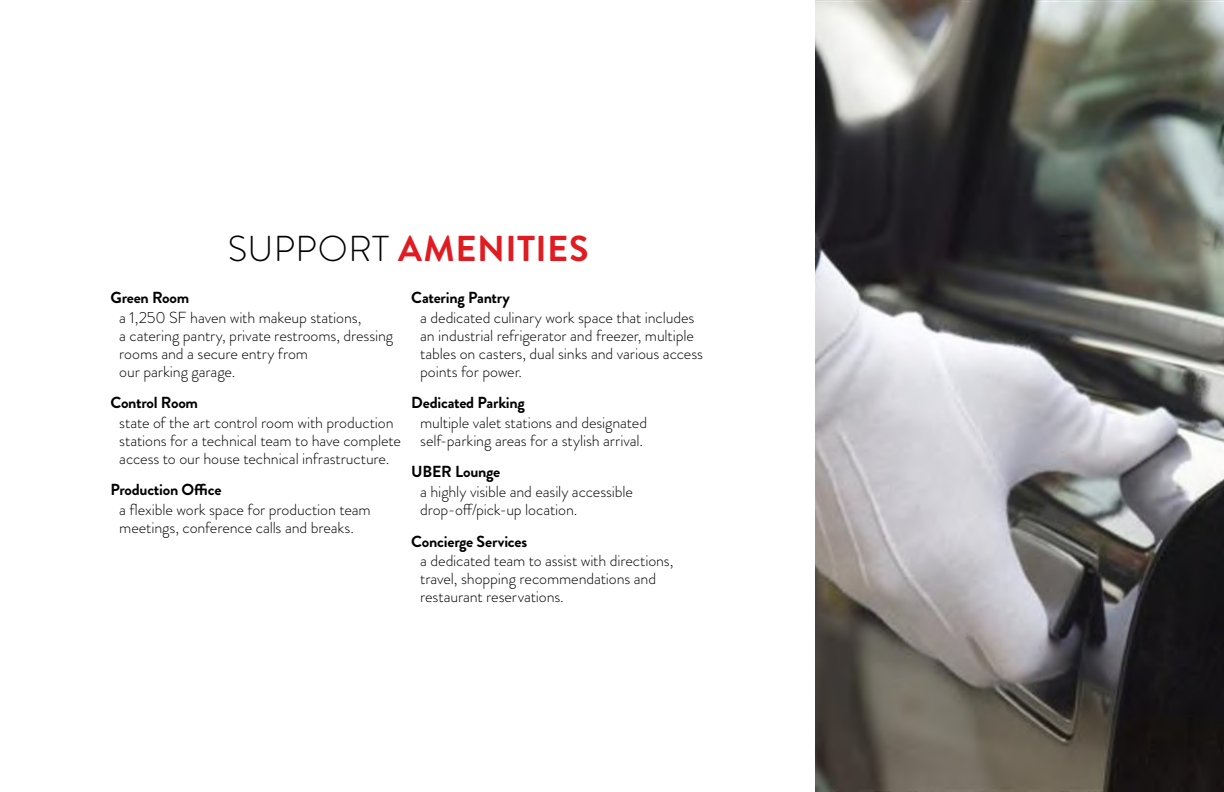
<style>
.page{position:relative;width:1224px;height:792px;background:#fff}
.page>*{position:absolute;margin:0;border:0;box-sizing:border-box;transform-origin:0 0}
.t1{font:700 36px "Brandon Grotesque";letter-spacing:.015em;color:#e11b22}
.t2{font:300 16px/18px "Brandon Grotesque";letter-spacing:-.01em;color:#000}
.t3{font:700 16px "Brandon Grotesque";letter-spacing:-.015em;color:#000}
.s1{font-weight:300;color:#000}
</style>
<div class="page">
<img style="left:815px;top:0;width:409px;height:792px">
<h1 class="t1" style="left:228px;top:224px;width:362px"><span class="s1">SUPPORT</span> AMENITIES</h1>
<p class="t3" style="left:110px;top:286px;width:81px">Green Room</p>
<p class="t2" style="left:119px;top:308px;width:276px">a 1,250 SF haven with makeup stations,<br>a catering pantry, private restrooms, dressing rooms and a secure entry from<br>our parking garage.</p>
<p class="t3" style="left:110px;top:391px;width:89px">Control Room</p>
<p class="t2" style="left:119px;top:413px;width:283px">state of the art control room with production stations for a technical team to have complete access to our house technical infrastructure.</p>
<p class="t3" style="left:110px;top:479px;width:113px">Production Office</p>
<p class="t2" style="left:119px;top:501px;width:253px">a flexible work space for production team meetings, conference calls and breaks.</p>
<p class="t3" style="left:411px;top:286px;width:100px">Catering Pantry</p>
<p class="t2" style="left:420px;top:308px;width:284px">a dedicated culinary work space that includes an industrial refrigerator and freezer, multiple tables on casters, dual sinks and various access points for power.</p>
<p class="t3" style="left:411px;top:391px;width:115px">Dedicated Parking</p>
<p class="t2" style="left:420px;top:413px;width:228px">multiple valet stations and designated self-parking areas for a stylish arrival.</p>
<p class="t3" style="left:411px;top:461px;width:91px">UBER Lounge</p>
<p class="t2" style="left:420px;top:483px;width:214px">a highly visible and easily accessible drop-off/pick-up location.</p>
<p class="t3" style="left:411px;top:530px;width:117px">Concierge Services</p>
<p class="t2" style="left:420px;top:552px;width:255px">a dedicated team to assist with directions, travel, shopping recommendations and restaurant reservations.</p>
</div>
